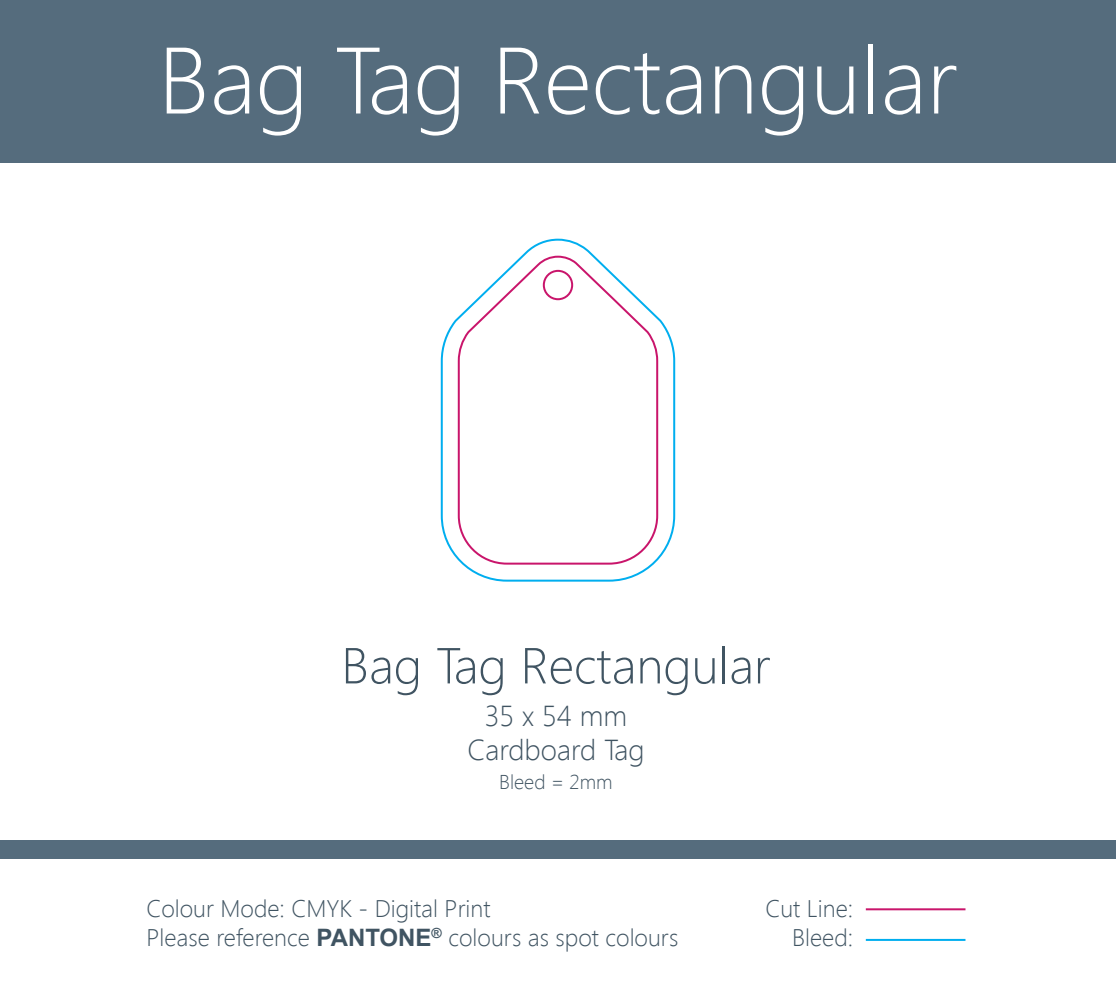
<style>
.page{position:relative;width:1116px;height:993px;background:#fff}
.page>*{position:absolute;margin:0;border:0;box-sizing:border-box;transform-origin:0 0}
.t1{font:300 94px "Segoe UI";color:#fff}
.t2{font:300 50.4px "Segoe UI";color:#405462}
.t3{font:300 28.8px "Segoe UI";color:#405462}
.t4{font:300 24px/28.8px "Segoe UI";color:#405462}
.t5{font:300 20px "Segoe UI";color:#405462}
.s1{font-family:"Arial";font-weight:700}
</style>
<div class="page">
<div style="left:0;top:0;width:1116px;height:162px;background:#556c7d"></div>
<hr style="left:866px;top:908px;width:99px;height:2px;background:#c9156b">
<hr style="left:866px;top:939px;width:99px;height:2px;background:#00aeef">
<div style="left:0;top:840px;width:1116px;height:19px;background:#556c7d"></div>
<svg style="left:440px;top:238px;width:236px;height:344px"></svg>
<h1 class="t1" style="left:158px;top:15px;width:801px">Bag Tag Rectangular</h1>
<h2 class="t2" style="left:341px;top:631px;width:431px">Bag Tag Rectangular</h2>
<p class="t3" style="left:485px;top:696px;width:144px">35 x 54 mm</p>
<p class="t3" style="left:467px;top:729px;width:179px">Cardboard Tag</p>
<p class="t5" style="left:499px;top:768px;width:115px">Bleed = 2mm</p>
<p class="t4" style="left:146px;top:893px;width:533px">Colour Mode: CMYK - Digital Print<br>Please reference <span class="s1">PANTONE</span><sup>®</sup> colours as spot colours</p>
<p class="t4" style="left:766px;top:893px;width:89px;text-align:right">Cut Line:<br>Bleed:</p>
</div>
